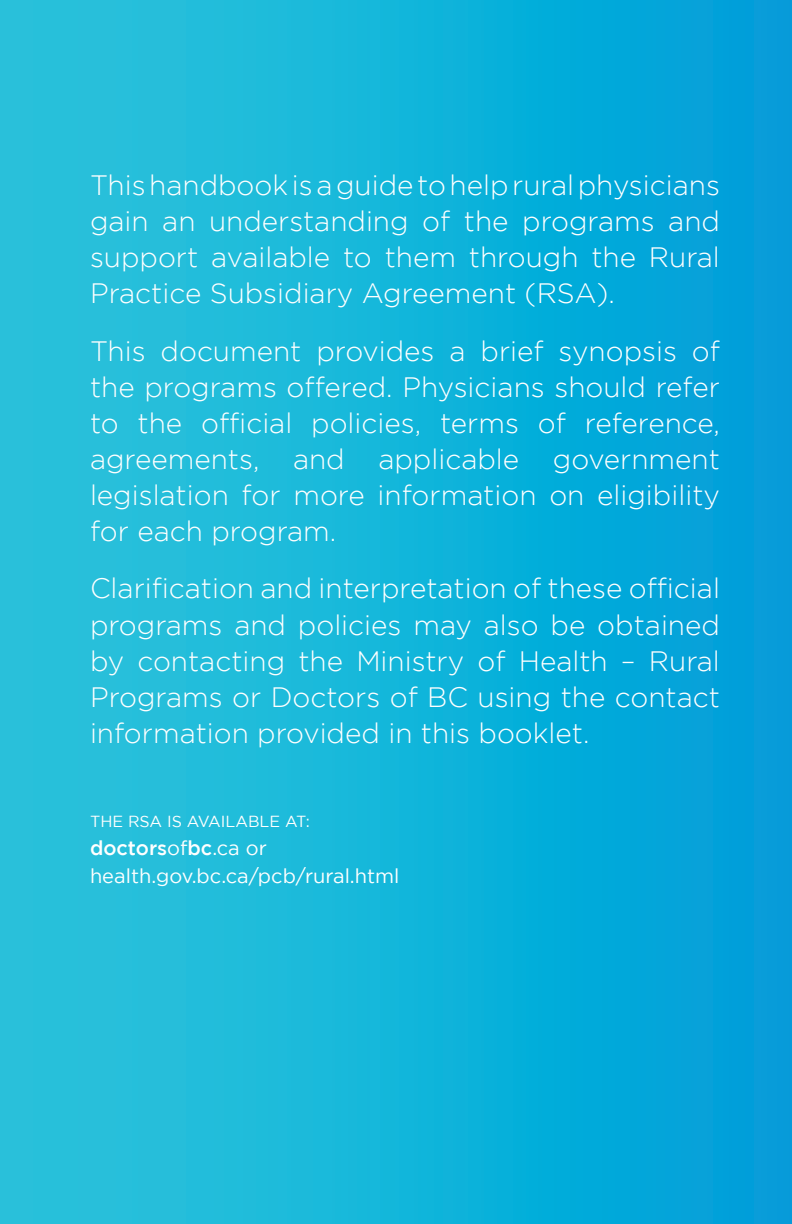
<style>
.page{position:relative;width:792px;height:1224px;background:#fff}
.page>*{position:absolute;margin:0;border:0;box-sizing:border-box;transform-origin:0 0}
.t1{font:300 28px/36px "Gotham";color:#fff;text-align:justify}
.t2{font:20px/28px "Gotham";color:#fff}
.t3{font:16px "Gotham";color:#fff}
.s1{font-weight:500}
</style>
<div class="page">
<div style="left:0;top:0;width:792px;height:1224px;background:linear-gradient(to right,#2cc6db,#00a0da)"></div>
<p class="t1" style="left:90px;top:167px;width:631px">This handbook is a guide to help rural physicians gain an understanding of the programs and support available to them through the Rural Practice Subsidiary Agreement (RSA).</p>
<p class="t1" style="left:90px;top:333px;width:632px">This document provides a brief synopsis of the programs offered. Physicians should refer to the official policies, terms of reference, agreements, and applicable government legislation for more information on eligibility for each program.</p>
<p class="t1" style="left:90px;top:570px;width:631px">Clarification and interpretation of these official programs and policies may also be obtained by contacting the Ministry of Health – Rural Programs or Doctors of BC using the contact information provided in this booklet.</p>
<p class="t3" style="left:90px;top:813px;width:222px">THE RSA IS AVAILABLE AT:</p>
<p class="t2" style="left:90px;top:834px;width:311px"><span class="s1">doctors</span>of<span class="s1">bc</span>.ca or health.gov.bc.ca/pcb/rural.html</p>
</div>
